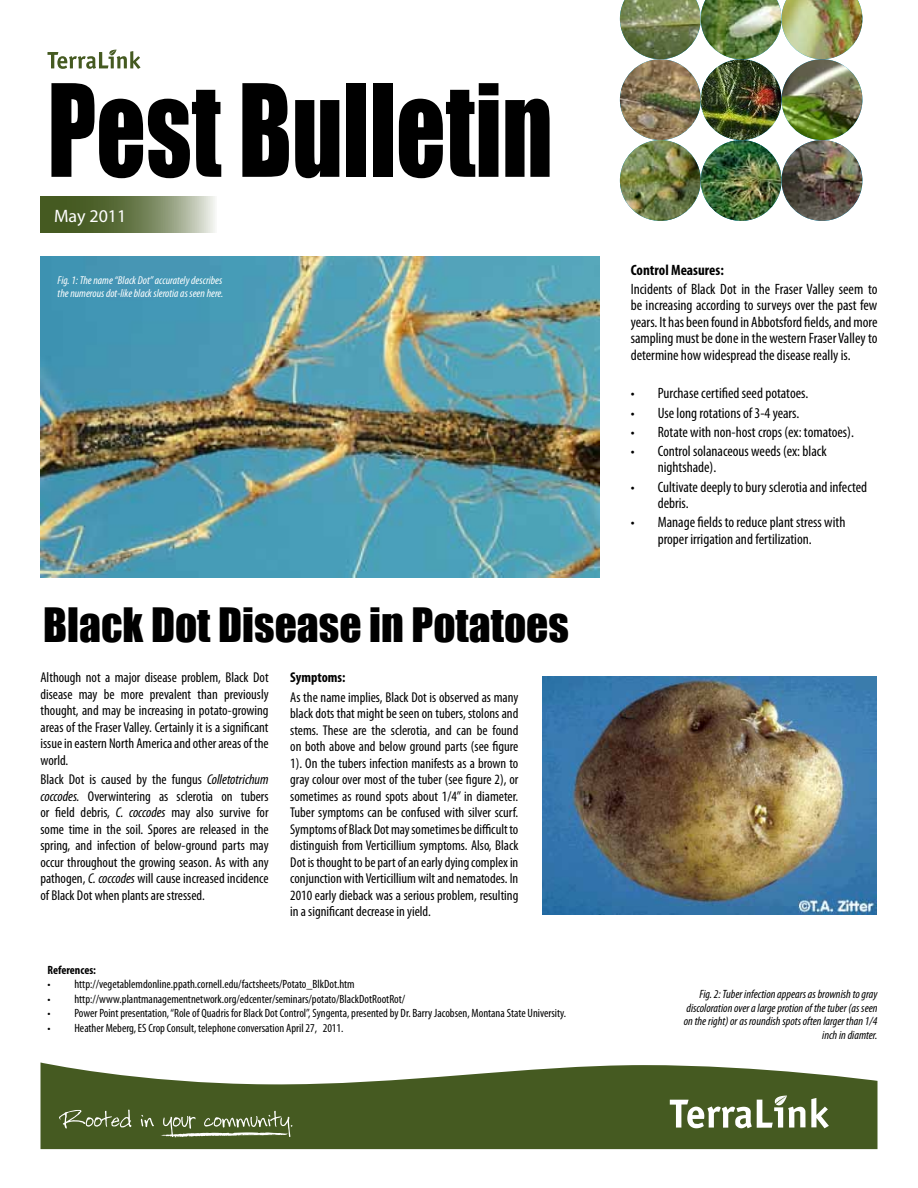
<style>
.page{position:relative;width:918px;height:1188px;background:#fff}
.page>*{position:absolute;margin:0;border:0;box-sizing:border-box;transform-origin:0 0}
.t1{font:118.5px "Impact";color:#000;scale:.82 1}
.t2{font:43.5px "Impact";color:#000}
.t3{font:18px "Myriad Pro";color:#fff}
.t4{font:condensed 15px/16.5px "Myriad Pro";color:#000}
.t5{font:700 condensed 15px "Myriad Pro";color:#000}
.t6{font:condensed 14.25px/16.5px "Myriad Pro";color:#000;text-align:justify}
.t7{font:700 condensed 14.25px "Myriad Pro";color:#000}
.t8{font:condensed 12px "Myriad Pro";color:#000}
.t9{font:italic condensed 12px/13.5px "Myriad Pro";color:#000;text-align:right}
.t10{font:700 condensed 12px "Myriad Pro";color:#000}
.t11{font:italic condensed 11.4px/12.9px "Myriad Pro";color:#fff}
.s1{font-style:italic}
</style>
<div class="page">
<svg style="left:40px;top:1062px;width:838px;height:87px;fill:#455a21"></svg>
<svg style="left:670px;top:1096px;width:159px;height:32px"></svg>
<svg style="left:59px;top:1110px;width:72px;height:18px"></svg>
<svg style="left:141px;top:1115px;width:13px;height:12px"></svg>
<svg style="left:160px;top:1111px;width:132px;height:27px;background:#6a7b4e"></svg>
<img style="left:40px;top:257px;width:559px;height:320px">
<img style="left:542px;top:677px;width:335px;height:237px">
<img style="left:620px;top:0;width:242px;height:59px">
<img style="left:782px;top:59px;width:80px;height:81px;border-radius:40px">
<img style="left:701px;top:59px;width:81px;height:81px;border-radius:40px">
<img style="left:620px;top:59px;width:81px;height:81px;border-radius:40px">
<img style="left:782px;top:140px;width:80px;height:81px;border-radius:40px">
<img style="left:701px;top:140px;width:81px;height:81px;border-radius:40px">
<img style="left:620px;top:140px;width:81px;height:81px;border-radius:40px">
<svg style="left:41px;top:197px;width:174px;height:36px;background:#74845a"></svg>
<svg style="left:47px;top:50px;width:93px;height:19px"></svg>
<h1 class="t1" style="left:47px;top:38px;width:618px">Pest Bulletin</h1>
<p class="t3" style="left:54px;top:205px;width:74px">May 2011</p>
<p class="t11" style="left:58px;top:274px;width:167px">Fig. 1: The name “Black Dot” accurately describes the numerous dot-like black slerotia as seen here.</p>
<h2 class="t2" style="left:43px;top:591px;width:527px">Black Dot Disease in Potatoes</h2>
<p class="t6" style="left:40px;top:669px;width:230px">Although not a major disease problem, Black Dot disease may be more prevalent than previously thought, and may be increasing in potato-growing areas of the Fraser Valley. Certainly it is a significant issue in eastern North America and other areas of the world.</p>
<p class="t6" style="left:40px;top:771px;width:230px">Black Dot is caused by the fungus <span class="s1">Colletotrichum coccodes.</span> Overwintering as sclerotia on tubers or field debris, <span class="s1">C. coccodes</span> may also survive for some time in the soil. Spores are released in the spring, and infection of below-ground parts may occur throughout the growing season. As with any pathogen, <span class="s1">C. coccodes</span> will cause increased incidence of Black Dot when plants are stressed.</p>
<p class="t7" style="left:290px;top:669px;width:57px">Symptoms:</p>
<p class="t6" style="left:290px;top:689px;width:230px">As the name implies, Black Dot is observed as many black dots that might be seen on tubers, stolons and stems. These are the sclerotia, and can be found on both above and below ground parts (see figure 1). On the tubers infection manifests as a brown to gray colour over most of the tuber (see figure 2), or sometimes as round spots about 1/4” in diameter.<br>Tuber symptoms can be confused with silver scurf.<br>Symptoms of Black Dot may sometimes be difficult to distinguish from Verticillium symptoms. Also, Black Dot is thought to be part of an early dying complex in conjunction with Verticillium wilt and nematodes. In 2010 early dieback was a serious problem, resulting in a significant decrease in yield.</p>
<p class="t10" style="left:47px;top:963px;width:50px">References:</p>
<p class="t8" style="left:47px;top:977px;width:309px">• http://vegetablemdonline.ppath.cornell.edu/factsheets/Potato_BlkDot.htm</p>
<p class="t8" style="left:47px;top:992px;width:359px">• http://www.plantmanagementnetwork.org/edcenter/seminars/potato/BlackDotRootRot/</p>
<p class="t8" style="left:47px;top:1006px;width:520px">• Power Point presentation, “Role of Quadris for Black Dot Control”, Syngenta, presented by Dr. Barry Jacobsen, Montana State University.</p>
<p class="t8" style="left:47px;top:1020px;width:298px">• Heather Meberg, ES Crop Consult, telephone conversation April 27, 2011.</p>
<p class="t5" style="left:631px;top:260px;width:95px">Control Measures:</p>
<p class="t4" style="left:631px;top:281px;width:248px;text-align:justify">Incidents of Black Dot in the Fraser Valley seem to be increasing according to surveys over the past few years. It has been found in Abbotsford fields, and more sampling must be done in the western Fraser Valley to determine how widespread the disease really is.</p>
<p class="t4" style="left:631px;top:385px;width:179px">• Purchase certified seed potatoes.</p>
<p class="t4" style="left:631px;top:404px;width:170px">• Use long rotations of 3-4 years.</p>
<p class="t4" style="left:631px;top:423px;width:225px">• Rotate with non-host crops (ex: tomatoes).</p>
<p class="t4" style="left:658px;top:443px;width:170px;text-indent:-27px">• Control solanaceous weeds (ex: black nightshade).</p>
<p class="t4" style="left:658px;top:478px;width:211px;text-indent:-27px">• Cultivate deeply to bury sclerotia and infected debris.</p>
<p class="t4" style="left:631px;top:514px;width:216px;text-align:center">• Manage fields to reduce plant stress with proper irrigation and fertilization.</p>
<p class="t9" style="left:684px;top:987px;width:195px">Fig. 2: Tuber infection appears as brownish to gray discoloration over a large protion of the tuber (as seen on the right) or as roundish spots often larger than 1/4 inch in diamter.</p>
</div>
